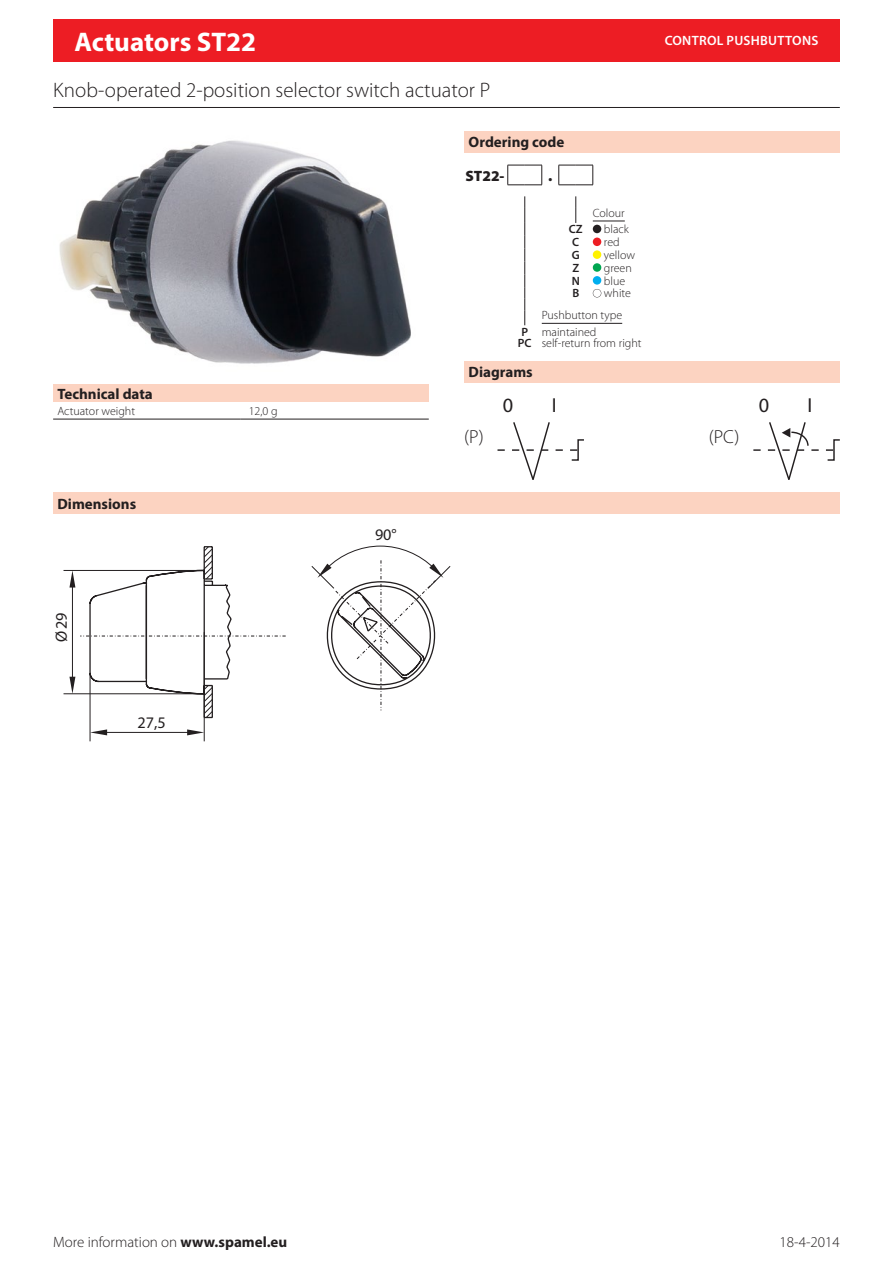
<style>
.page{position:relative;width:893px;height:1263px;background:#fff}
.page>*{position:absolute;margin:0;border:0;box-sizing:border-box;transform-origin:0 0}
.t1{font:700 27px "Myriad Pro";color:#fff}
.t2{font:300 21px "Myriad Pro";color:#231f20}
.Cecha_schemat_napedu{font:20.25px "Myriad Pro";color:#231f20}
.Cecha_schemat_napedu-2{font:300 18.9px "Myriad Pro";color:#231f20}
.Cecha_Wymiary{font:16.2px "Arial CE";color:#231f20}
.Überschrift{font:700 15px "Myriad Pro";color:#231f20}
.t3{font:300 15px "Myriad Pro";color:#231f20}
.TS_Bestellschlüssel{font:900 15px "Myriad Pro";color:#231f20}
.t4{font:600 13.5px "Myriad Pro";letter-spacing:.02em;color:#fff}
.TS_links{font:300 12px "Myriad Pro";color:#231f20}
.TS_links_unterstrich{font:300 12px "Myriad Pro";color:#231f20}
.Tabellenkörper{font:300 12px "Myriad Pro";color:#231f20}
.TS_fett_zentriert{font:600 12px "Myriad Pro";color:#231f20}
.s1{font-family:"Avant Garde Bk BT"}
.s2{font-weight:700}
</style>
<div class="page">
<div style="left:53px;top:19px;width:787px;height:43px;background:#ed1d24"></div>
<img style="left:59px;top:140px;width:352px;height:224px">
<div style="left:53px;top:385px;width:376px;height:17px;background:#fcd3c1"></div>
<hr style="left:53px;top:419px;width:187px;height:1px;background:#231f20">
<hr style="left:240px;top:419px;width:189px;height:1px;background:#231f20">
<div style="left:464px;top:131px;width:376px;height:21px;background:#fcd3c1"></div>
<svg style="left:507px;top:165px;width:35px;height:21px"></svg>
<svg style="left:558px;top:165px;width:36px;height:21px"></svg>
<svg style="left:575px;top:196px;width:1px;height:27px"></svg>
<svg style="left:524px;top:196px;width:1px;height:129px"></svg>
<hr style="left:593px;top:221px;width:32px;height:1px;background:#231f20">
<div style="left:593px;top:225px;width:8px;height:8px;background:#231f20;border-radius:50%"></div>
<div style="left:593px;top:238px;width:8px;height:8px;background:#ed1d24;border-radius:50%"></div>
<div style="left:593px;top:250px;width:8px;height:9px;background:#fff200;border-radius:50%"></div>
<div style="left:593px;top:263px;width:8px;height:9px;background:#00a651;border-radius:50%"></div>
<div style="left:593px;top:276px;width:8px;height:9px;background:#00aeef;border-radius:50%"></div>
<svg style="left:593px;top:289px;width:8px;height:8px"></svg>
<hr style="left:542px;top:323px;width:80px;height:1px;background:#231f20">
<div style="left:464px;top:361px;width:376px;height:21px;background:#fcd3c1"></div>
<svg style="left:497px;top:422px;width:87px;height:58px"></svg>
<svg style="left:753px;top:422px;width:87px;height:58px"></svg>
<hr style="left:53px;top:107px;width:787px;height:1px;background:#231f20">
<div style="left:53px;top:492px;width:787px;height:22px;background:#fcd3c1"></div>
<hr style="left:64px;top:570px;width:140px;height:1px;background:#231f20">
<hr style="left:64px;top:693px;width:140px;height:1px;background:#231f20">
<hr style="left:104px;top:732px;width:87px;height:1px;background:#231f20">
<svg style="left:90px;top:729px;width:17px;height:6px"></svg>
<svg style="left:187px;top:729px;width:17px;height:6px"></svg>
<svg style="left:69px;top:546px;width:217px;height:172px"></svg>
<svg style="left:317px;top:545px;width:128px;height:165px"></svg>
<h1 class="t1" style="left:74px;top:24px;width:183px">Actuators ST22</h1>
<p class="t2" style="left:53px;top:78px;width:439px">Knob-operated 2-position selector switch actuator P</p>
<p class="Überschrift" style="left:469px;top:132px;width:97px">Ordering code</p>
<p class="TS_Bestellschlüssel" style="left:465px;top:165px;width:41px">ST22-</p>
<p class="TS_Bestellschlüssel" style="left:548px;top:165px;width:6px">.</p>
<p class="TS_links_unterstrich" style="left:593px;top:206px;width:33px">Colour</p>
<p class="Überschrift" style="left:57px;top:384px;width:97px">Technical data</p>
<p class="Tabellenkörper" style="left:57px;top:404px;width:79px">Actuator weight</p>
<p class="Tabellenkörper" style="left:249px;top:404px;width:30px">12,0 g</p>
<p class="Überschrift" style="left:57px;top:494px;width:80px">Dimensions</p>
<p class="Cecha_Wymiary" style="left:375px;top:525px;width:23px">90°</p>
<p class="TS_fett_zentriert" style="left:569px;top:222px;width:15px">CZ</p>
<p class="TS_links" style="left:604px;top:223px;width:27px">black</p>
<p class="TS_fett_zentriert" style="left:572px;top:234px;width:9px">C</p>
<p class="TS_links" style="left:604px;top:235px;width:17px">red</p>
<p class="TS_fett_zentriert" style="left:572px;top:247px;width:9px">G</p>
<p class="TS_links" style="left:604px;top:248px;width:33px">yellow</p>
<p class="TS_fett_zentriert" style="left:572px;top:260px;width:8px">Z</p>
<p class="TS_links" style="left:604px;top:261px;width:29px">green</p>
<p class="TS_fett_zentriert" style="left:572px;top:273px;width:10px">N</p>
<p class="TS_links" style="left:604px;top:274px;width:23px">blue</p>
<p class="TS_fett_zentriert" style="left:572px;top:286px;width:8px">B</p>
<p class="TS_links" style="left:604px;top:287px;width:29px">white</p>
<p class="TS_links_unterstrich" style="left:542px;top:309px;width:82px">Pushbutton type</p>
<p class="TS_fett_zentriert" style="left:521px;top:324px;width:8px">P</p>
<p class="TS_links" style="left:542px;top:325px;width:56px">maintained</p>
<p class="TS_fett_zentriert" style="left:518px;top:335px;width:15px">PC</p>
<p class="TS_links" style="left:542px;top:336px;width:101px">self-return from right</p>
<p class="Überschrift" style="left:469px;top:363px;width:66px">Diagrams</p>
<p class="Cecha_schemat_napedu" style="left:503px;top:393px;width:12px">0</p>
<p class="Cecha_schemat_napedu" style="left:552px;top:393px;width:6px">I</p>
<p class="Cecha_schemat_napedu-2" style="left:464px;top:426px;width:21px">(P)</p>
<p class="t4" style="left:665px;top:32px;width:155px">CONTROL PUSHBUTTONS</p>
<p class="Cecha_schemat_napedu-2" style="left:709px;top:426px;width:32px">(PC)</p>
<p class="Cecha_schemat_napedu" style="left:759px;top:393px;width:12px">0</p>
<p class="Cecha_schemat_napedu" style="left:807px;top:393px;width:6px">I</p>
<p class="Cecha_Wymiary" style="left:51px;top:642px;width:31px;rotate:-90deg"><span class="s1">Ø</span>29</p>
<p class="Cecha_Wymiary" style="left:137px;top:713px;width:30px">27,5</p>
<p class="t3" style="left:53px;top:1234px;width:236px">More information on <span class="s2">www.spamel.eu</span></p>
<p class="t3" style="left:780px;top:1234px;width:62px">18-4-2014</p>
</div>
